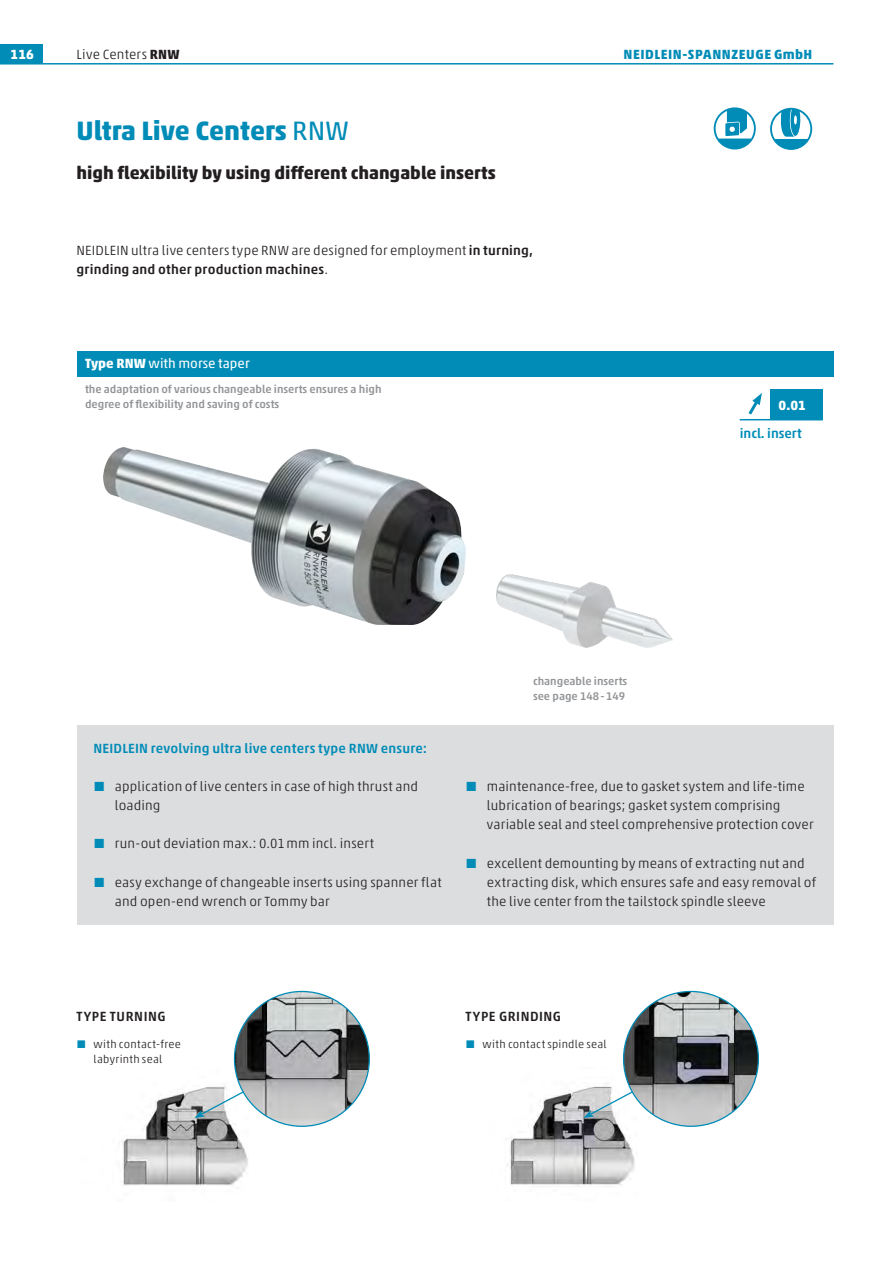
<style>
.page{position:relative;width:893px;height:1263px;background:#fff}
.page>*{position:absolute;margin:0;border:0;box-sizing:border-box;transform-origin:0 0}
._1_Headline_18pt_ENG{font:700 27px "Akko Std";color:#008cb7}
.Subhead_12pt{font:700 18px "Akko Std";color:#231f20}
.Fließtext_9pt_ENGLIS{font:300 13.5px/19.2px "Akko Std";letter-spacing:.015em;color:#231f20}
.Kasten_Headline_9pt{font:500 13.5px "Akko Std";letter-spacing:.015em;color:#008cb7}
.t1{font:700 13.5px "Akko Std";letter-spacing:.04em;color:#008cb7}
.Fließtext_9pt{font:500 13.5px "Akko Std";letter-spacing:.035em;color:#231f20}
.Balken_9pt_weiß{font:13.5px "Akko Std";color:#fff}
.Unterrubrik_9pt{font:300 13.5px "Akko Std";letter-spacing:.015em;color:#231f20}
.Bildcopy_7_5pt_grau{font:500 13.5px "Akko Std";color:#008cb7}
.Rundlaufgenauigkeit{font:700 13.5px "Akko Std";color:#fff}
.Bildbeschriftung_7_5{font:500 11.25px/15px "Akko Std";color:#939598}
.t2{font:300 11.25px/15px "Akko Std";letter-spacing:.025em;color:#231f20;text-align:center}
.s1{font-weight:700}
.s2{font-weight:400}
.s3{font-weight:500}
.s4{font-family:"The Sans LP3 Lig";font-weight:400;color:#008cb7}
</style>
<div class="page">
<div style="left:0;top:45px;width:43px;height:19px;background:#008cb7"></div>
<hr style="left:0;top:63px;width:833px;height:2px;background:#008cb7">
<img style="left:122px;top:1068px;width:126px;height:118px">
<img style="left:234px;top:991px;width:135px;height:135px;border-radius:67px">
<img style="left:507px;top:1068px;width:130px;height:117px">
<img style="left:624px;top:991px;width:134px;height:135px;border-radius:67px">
<div style="left:77px;top:351px;width:756px;height:25px;background:#008cb7"></div>
<img style="left:103px;top:447px;width:363px;height:178px">
<svg style="left:714px;top:107px;width:42px;height:43px"></svg>
<svg style="left:770px;top:108px;width:42px;height:42px"></svg>
<img style="left:496px;top:575px;width:177px;height:72px">
<svg style="left:194px;top:1090px;width:51px;height:28px"></svg>
<svg style="left:583px;top:1090px;width:51px;height:28px"></svg>
<div style="left:77px;top:725px;width:756px;height:200px;background:#dcdddf"></div>
<div style="left:770px;top:389px;width:53px;height:31px;background:#008cb7"></div>
<hr style="left:740px;top:419px;width:83px;height:1px;background:#008cb7">
<svg style="left:748px;top:393px;width:14px;height:22px"></svg>
<p class="Rundlaufgenauigkeit" style="left:11px;top:46px;width:25px">116</p>
<p class="t1" style="left:623px;top:46px;width:190px">NEIDLEIN-SPANNZEUGE GmbH</p>
<p class="Unterrubrik_9pt" style="left:77px;top:46px;width:105px">Live Centers <span class="s1">RNW</span></p>
<p class="_1_Headline_18pt_ENG" style="left:77px;top:114px;width:274px">Ultra Live Centers <span class="s2">RNW</span></p>
<p class="Subhead_12pt" style="left:77px;top:161px;width:421px">high flexibility by using different changable inserts</p>
<p class="Fließtext_9pt_ENGLIS" style="left:77px;top:241px;width:458px">NEIDLEIN ultra live centers type RNW are designed for employment <span class="s3">in turning, grinding and other production machines</span>.</p>
<p class="Balken_9pt_weiß" style="left:85px;top:355px;width:166px"><span class="s1">Type RNW</span> with morse taper</p>
<p class="Bildbeschriftung_7_5" style="left:85px;top:382px;width:298px">the adaptation of various changeable inserts ensures a high degree of flexibility and saving of costs</p>
<p class="Rundlaufgenauigkeit" style="left:779px;top:397px;width:29px">0.01</p>
<p class="Bildcopy_7_5pt_grau" style="left:740px;top:425px;width:63px">incl. insert</p>
<p class="Kasten_Headline_9pt" style="left:94px;top:740px;width:335px">NEIDLEIN revolving ultra live centers type RNW ensure:</p>
<p class="Fließtext_9pt_ENGLIS" style="left:115px;top:777px;width:305px;text-indent:-21px"><span class="s4">■</span> application of live centers in case of high thrust and loading</p>
<p class="Fließtext_9pt_ENGLIS" style="left:94px;top:834px;width:282px"><span class="s4">■</span> run-out deviation max.: 0.01mm incl. insert</p>
<p class="Fließtext_9pt_ENGLIS" style="left:115px;top:872px;width:328px;text-indent:-21px"><span class="s4">■</span> easy exchange of changeable inserts using spanner flat and open-end wrench or Tommy bar</p>
<p class="Bildbeschriftung_7_5" style="left:533px;top:673px;width:96px">changeable inserts see page 148-149</p>
<p class="Fließtext_9pt_ENGLIS" style="left:487px;top:777px;width:328px;text-indent:-21px"><span class="s4">■</span> maintenance-free, due to gasket system and life-time lubrication of bearings; gasket system comprising variable seal and steel comprehensive protection cover</p>
<p class="Fließtext_9pt_ENGLIS" style="left:487px;top:853px;width:331px;text-indent:-21px"><span class="s4">■</span> excellent demounting by means of extracting nut and extracting disk, which ensures safe and easy removal of the live center from the tailstock spindle sleeve</p>
<p class="Fließtext_9pt" style="left:77px;top:1008px;width:91px">TYPE TURNING</p>
<p class="Fließtext_9pt" style="left:466px;top:1008px;width:97px">TYPE GRINDING</p>
<p class="t2" style="left:77px;top:1037px;width:106px"><span class="s4">■</span> with contact-free labyrinth seal</p>
<p class="t2" style="left:466px;top:1037px;width:143px"><span class="s4">■</span> with contact spindle seal</p>
</div>
